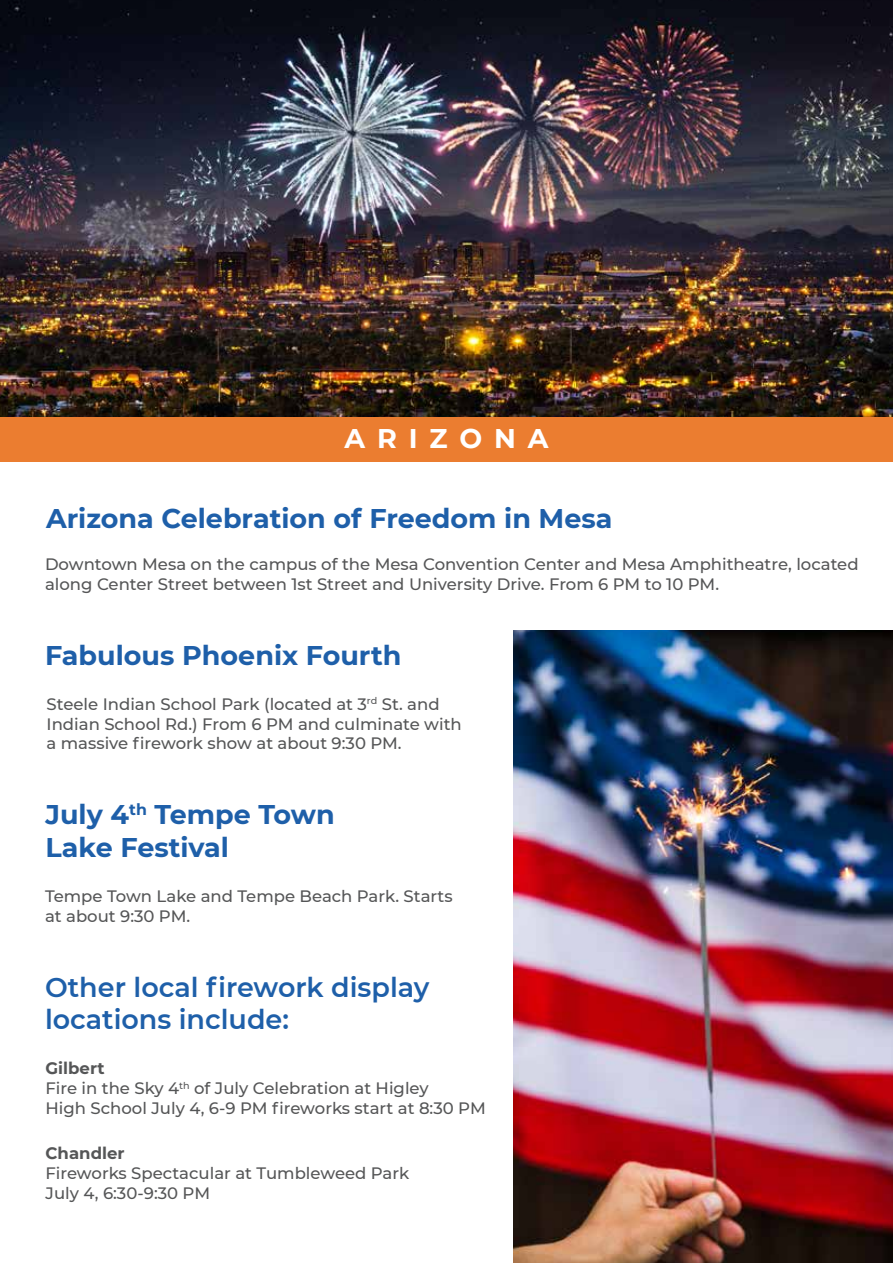
<style>
.page{position:relative;width:893px;height:1263px;background:#fff}
.page>*{position:absolute;margin:0;border:0;box-sizing:border-box;transform-origin:0 0}
.t1{font:700 27px/32.4px "Montserrat";color:#1e5fa9}
.t2{font:600 27px/32.4px "Montserrat";color:#1e5fa9}
.t3{font:700 27px "Montserrat";letter-spacing:.44em;color:#fff}
.t4{font:500 16.5px/19.8px "Montserrat";color:#555657}
.t5{font:700 16.5px "Montserrat";color:#555657}
.s1{font-weight:700}
</style>
<div class="page">
<div style="left:0;top:416px;width:893px;height:45px;background:#eb7d30"></div>
<img style="left:513px;top:631px;width:380px;height:632px">
<img style="left:0;top:0;width:893px;height:416px">
<h1 class="t3" style="left:345px;top:419px;width:205px">ARIZONA</h1>
<h1 class="t1" style="left:46px;top:501px;width:568px">Arizona Celebration of Freedom in Mesa</h1>
<p class="t4" style="left:45px;top:553px;width:815px">Downtown Mesa on the campus of the Mesa Convention Center and Mesa Amphitheatre, located along Center Street between 1st Street and University Drive. From 6 PM to 10 PM.</p>
<h1 class="t1" style="left:45px;top:638px;width:358px">Fabulous Phoenix Fourth</h1>
<p class="t4" style="left:47px;top:693px;width:417px">Steele Indian School Park (located at 3<sup>rd</sup> St. and<br>Indian School Rd.) From 6 PM and culminate with a massive firework show at about 9:30 PM.</p>
<h1 class="t1" style="left:45px;top:797px;width:291px">July 4<sup>th</sup> Tempe Town<br>Lake Festival</h1>
<p class="t4" style="left:45px;top:885px;width:409px">Tempe Town Lake and Tempe Beach Park. Starts at about 9:30 PM.</p>
<h1 class="t2" style="left:45px;top:970px;width:386px">Other local firework display locations include:</h1>
<p class="t4" style="left:46px;top:1058px;width:442px"><span class="s1">Gilbert<br></span>Fire in the Sky 4<sup>th</sup> of July Celebration at Higley<br>High School July 4, 6-9 PM fireworks start at 8:30 PM</p>
<p class="t5" style="left:46px;top:1141px;width:81px">Chandler</p>
<p class="t4" style="left:46px;top:1162px;width:365px">Fireworks Spectacular at Tumbleweed Park<br>July 4, 6:30-9:30 PM</p>
</div>
